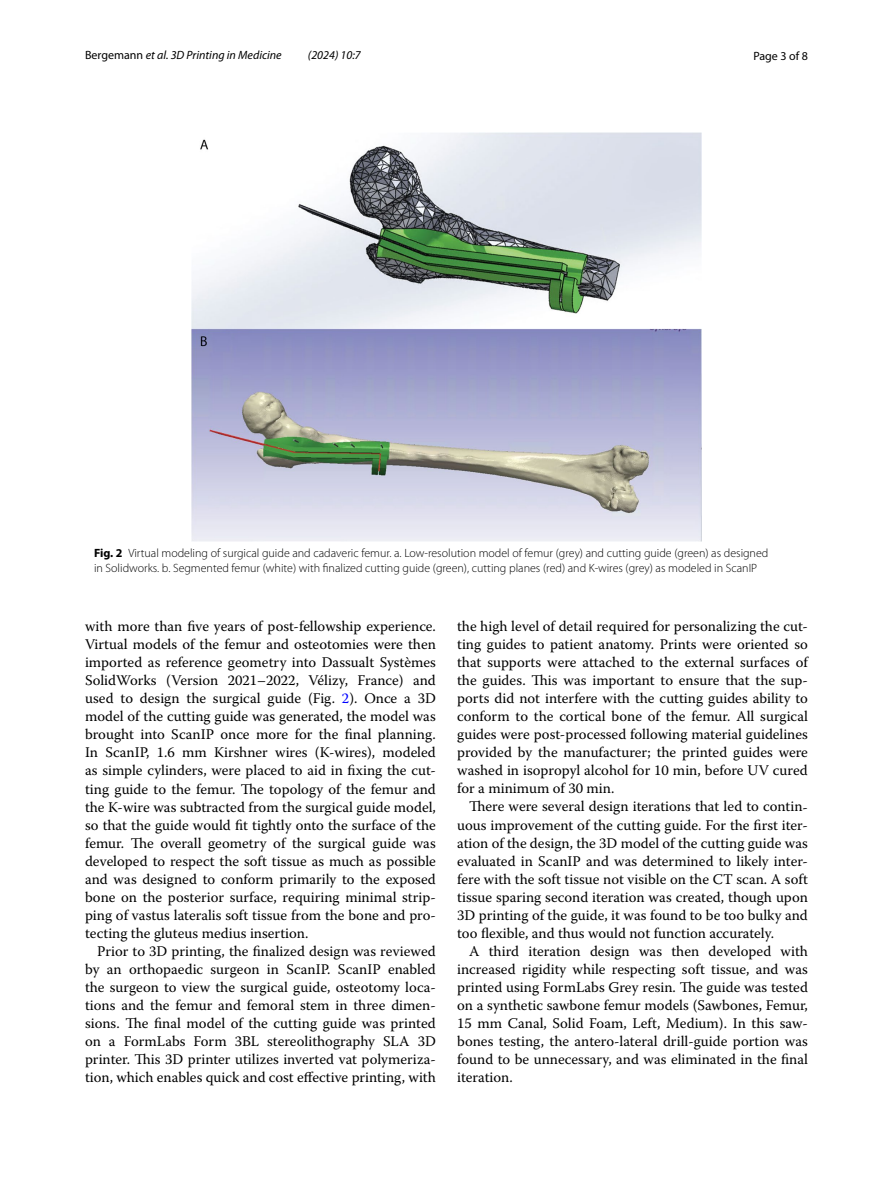
<style>
.page{position:relative;width:893px;height:1187px;background:#fff}
.page>*{position:absolute;margin:0;border:0;box-sizing:border-box;transform-origin:0 0}
.t1{font:14.7px/18px "Warnock Pro";color:#000;text-align:justify}
.t2{font:300 12px/15px "Myriad Pro";color:#000}
.t3{font:italic 12px "Myriad Pro";color:#000}
.t4{font:12px "Myriad Pro";color:#000}
.s1{font-style:normal}
.s2{font-weight:700}
.s3{color:#00f}
</style>
<div class="page">
<img style="left:191px;top:133px;width:511px;height:409px">
<p class="t3" style="left:85px;top:48px;width:198px"><span class="s1">Bergemann</span> et al. 3D Printing in Medicine</p>
<p class="t3" style="left:308px;top:48px;width:54px">(2024) 10:7</p>
<p class="t4" style="left:753px;top:48px;width:56px">Page 3 of 8</p>
<p class="t2" style="left:94px;top:546px;width:676px"><span class="s2">Fig. 2</span> Virtual modeling of surgical guide and cadaveric femur. a. Low-resolution model of femur (grey) and cutting guide (green) as designed in Solidworks. b. Segmented femur (white) with finalized cutting guide (green), cutting planes (red) and K-wires (grey) as modeled in ScanIP</p>
<p class="t1" style="left:85px;top:617px;width:352px">with more than five years of post-fellowship experience.<br>Virtual models of the femur and osteotomies were then imported as reference geometry into Dassualt Systèmes SolidWorks (Version 2021–2022, Vélizy, France) and used to design the surgical guide (Fig. <span class="s3">2</span>). Once a 3D model of the cutting guide was generated, the model was brought into ScanIP once more for the final planning.<br>In ScanIP, 1.6 mm Kirshner wires (K-wires), modeled as simple cylinders, were placed to aid in fixing the cut&shy;ting guide to the femur. The topology of the femur and the K-wire was subtracted from the surgical guide model, so that the guide would fit tightly onto the surface of the femur. The overall geometry of the surgical guide was developed to respect the soft tissue as much as possible and was designed to conform primarily to the exposed bone on the posterior surface, requiring minimal strip&shy;ping of vastus lateralis soft tissue from the bone and pro&shy;tecting the gluteus medius insertion.</p>
<p class="t1" style="left:85px;top:941px;width:352px;text-indent:12px">Prior to 3D printing, the finalized design was reviewed by an orthopaedic surgeon in ScanIP. ScanIP enabled the surgeon to view the surgical guide, osteotomy loca&shy;tions and the femur and femoral stem in three dimen&shy;sions. The final model of the cutting guide was printed on a FormLabs Form 3BL stereolithography SLA 3D printer. This 3D printer utilizes inverted vat polymeriza&shy;tion, which enables quick and cost effective printing, with</p>
<p class="t1" style="left:457px;top:617px;width:352px">the high level of detail required for personalizing the cut&shy;ting guides to patient anatomy. Prints were oriented so that supports were attached to the external surfaces of the guides. This was important to ensure that the sup&shy;ports did not interfere with the cutting guides ability to conform to the cortical bone of the femur. All surgical guides were post-processed following material guidelines provided by the manufacturer; the printed guides were washed in isopropyl alcohol for 10 min, before UV cured for a minimum of 30 min.</p>
<p class="t1" style="left:457px;top:797px;width:352px;text-indent:12px">There were several design iterations that led to contin&shy;uous improvement of the cutting guide. For the first iter&shy;ation of the design, the 3D model of the cutting guide was evaluated in ScanIP and was determined to likely inter&shy;fere with the soft tissue not visible on the CT scan. A soft tissue sparing second iteration was created, though upon 3D printing of the guide, it was found to be too bulky and too flexible, and thus would not function accurately.</p>
<p class="t1" style="left:457px;top:941px;width:352px;text-indent:12px">A third iteration design was then developed with increased rigidity while respecting soft tissue, and was printed using FormLabs Grey resin. The guide was tested on a synthetic sawbone femur models (Sawbones, Femur, 15 mm Canal, Solid Foam, Left, Medium). In this saw&shy;bones testing, the antero-lateral drill-guide portion was found to be unnecessary, and was eliminated in the final iteration.</p>
</div>
